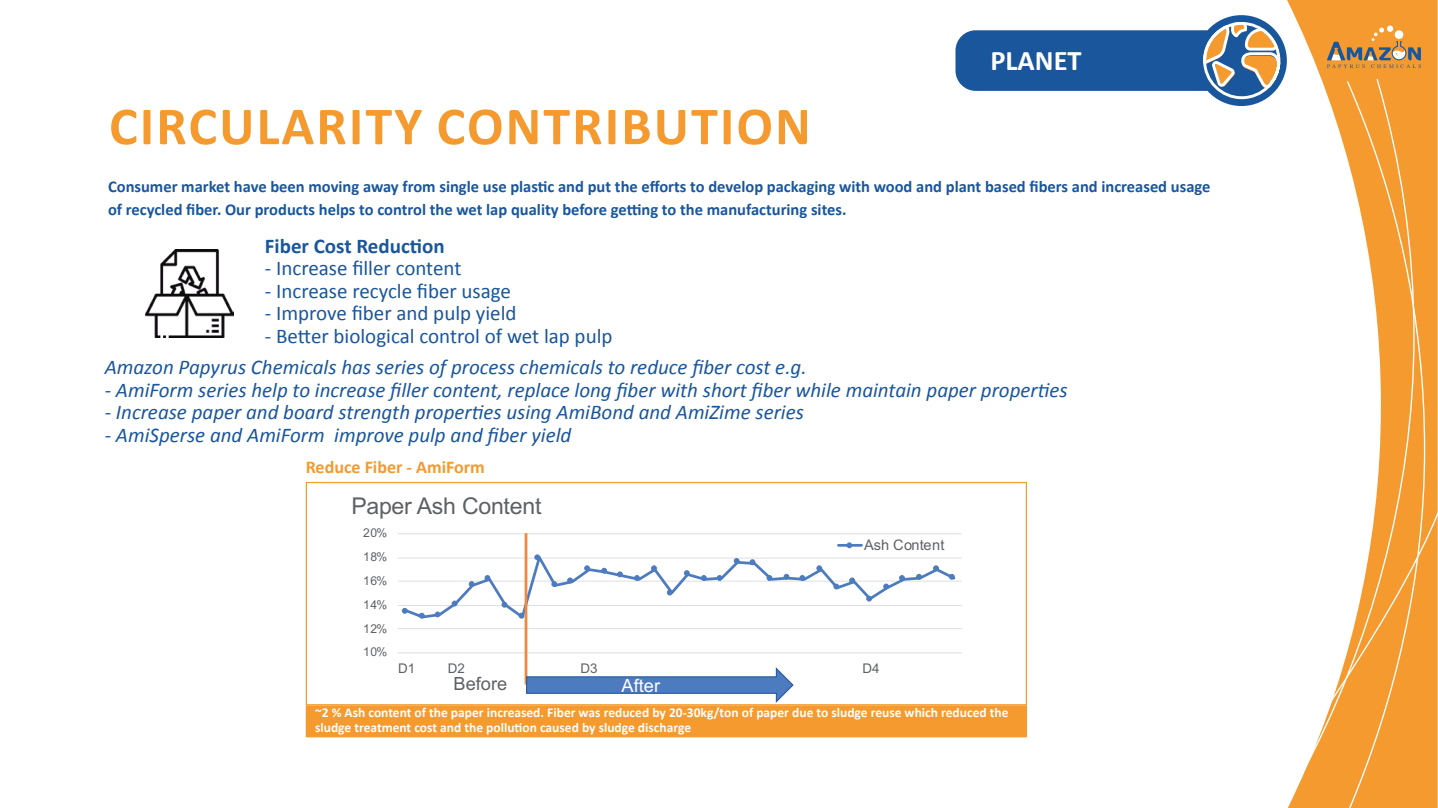
<style>
.page{position:relative;width:1438px;height:808px;background:#fff}
.page>*{position:absolute;margin:0;border:0;box-sizing:border-box;transform-origin:0 0}
.t1{font:700 54px "Calibri";letter-spacing:.04em;color:#f49a2e}
.t2{font:700 28.5px "Calibri";color:#fff}
.t3{font:23.1px "Arial";letter-spacing:-.01em;color:#5e6164}
.t4{font:italic 21px "Calibri";color:#1a569c}
.t5{font:21px "Calibri";color:#1a569c}
.t6{font:700 21px "Calibri";color:#1a569c}
.t7{font:18.15px "Arial";color:#5e6164}
.t8{font:18.15px "Arial";color:#fff}
.t9{font:700 18px "Calibri";color:#f49a2e}
.t10{font:700 16.5px/22.5px "Calibri";color:#1a569c}
.t11{font:14.55px "Arial";letter-spacing:.015em;color:#5e6164}
.t12{font:700 13.5px/15px "Calibri";color:#fff}
.t13{font:13.35px "Arial";letter-spacing:.005em;color:#5e6164}
.t14{font:12.15px "Arial";letter-spacing:.045em;color:#5e6164}
</style>
<div class="page">
<svg style="left:1286px;top:0;width:151px;height:808px"></svg>
<svg style="left:1298px;top:77px;width:47px;height:700px"></svg>
<svg style="left:1345px;top:79px;width:80px;height:729px"></svg>
<svg style="left:1326px;top:503px;width:111px;height:203px"></svg>
<svg style="left:1304px;top:0;width:116px;height:83px;background:#e59d45"></svg>
<img style="left:145px;top:249px;width:89px;height:89px">
<div style="left:306px;top:705px;width:720px;height:32px;background:#f49a2e;border:1px solid #f49a2e"></div>
<div style="left:306px;top:482px;width:720px;height:223px;border:1px solid #f49a2e"></div>
<hr style="left:398px;top:628px;width:563px;height:1px;background:#dddfe2">
<hr style="left:398px;top:605px;width:563px;height:1px;background:#dddfe2">
<hr style="left:398px;top:581px;width:563px;height:1px;background:#dddfe2">
<hr style="left:398px;top:558px;width:563px;height:1px;background:#dddfe2">
<hr style="left:398px;top:533px;width:563px;height:1px;background:#dddfe2">
<hr style="left:398px;top:652px;width:563px;height:1px;background:#dddfe2">
<svg style="left:402px;top:542px;width:555px;height:79px"></svg>
<hr style="left:524px;top:533px;width:3px;height:151px;background:#f1883b">
<svg style="left:525px;top:666px;width:269px;height:37px"></svg>
<svg style="left:955px;top:15px;width:331px;height:91px"></svg>
<h2 class="t2" style="left:990px;top:43px;width:93px">PLANET</h2>
<h1 class="t1" style="left:109px;top:93px;width:703px">CIRCULARITY CONTRIBUTION</h1>
<p class="t10" style="left:108px;top:175px;width:1103px">Consumer market have been moving away from single use plastic and put the efforts to develop packaging with wood and plant based fibers and increased usage of recycled fiber. Our products helps to control the wet lap quality before getting to the manufacturing sites.</p>
<p class="t6" style="left:265px;top:233px;width:181px">Fiber Cost Reduction</p>
<p class="t5" style="left:265px;top:255px;width:198px">- Increase filler content</p>
<p class="t5" style="left:265px;top:278px;width:247px">- Increase recycle fiber usage</p>
<p class="t5" style="left:265px;top:300px;width:253px">- Improve fiber and pulp yield</p>
<p class="t5" style="left:265px;top:323px;width:349px">- Better biological control of wet lap pulp</p>
<p class="t4" style="left:105px;top:354px;width:703px">Amazon Papyrus Chemicals has series of process chemicals to reduce fiber cost e.g.</p>
<p class="t4" style="left:105px;top:377px;width:964px">- AmiForm series help to increase filler content, replace long fiber with short fiber while maintain paper properties</p>
<p class="t4" style="left:105px;top:399px;width:700px">- Increase paper and board strength properties using AmiBond and AmiZime series</p>
<p class="t4" style="left:105px;top:422px;width:468px">- AmiSperse and AmiForm improve pulp and fiber yield</p>
<p class="t9" style="left:306px;top:456px;width:181px">Reduce Fiber - AmiForm</p>
<p class="t3" style="left:351px;top:490px;width:192px">Paper Ash Content</p>
<p class="t14" style="left:363px;top:524px;width:26px">20%</p>
<p class="t14" style="left:363px;top:548px;width:26px">18%</p>
<p class="t14" style="left:363px;top:573px;width:26px">16%</p>
<p class="t14" style="left:363px;top:596px;width:26px">14%</p>
<p class="t14" style="left:363px;top:620px;width:26px">12%</p>
<p class="t14" style="left:363px;top:643px;width:26px">10%</p>
<p class="t11" style="left:864px;top:535px;width:82px">Ash Content</p>
<p class="t13" style="left:398px;top:659px;width:19px">D1</p>
<p class="t13" style="left:448px;top:659px;width:19px">D2</p>
<p class="t13" style="left:580px;top:659px;width:19px">D3</p>
<p class="t13" style="left:862px;top:659px;width:19px">D4</p>
<p class="t7" style="left:453px;top:671px;width:55px">Before</p>
<p class="t8" style="left:621px;top:673px;width:40px">After</p>
<p class="t12" style="left:315px;top:705px;width:695px">~2 % Ash content of the paper increased. Fiber was reduced by 20-30kg/ton of paper due to sludge reuse which reduced the sludge treatment cost and the pollution caused by sludge discharge</p>
</div>
